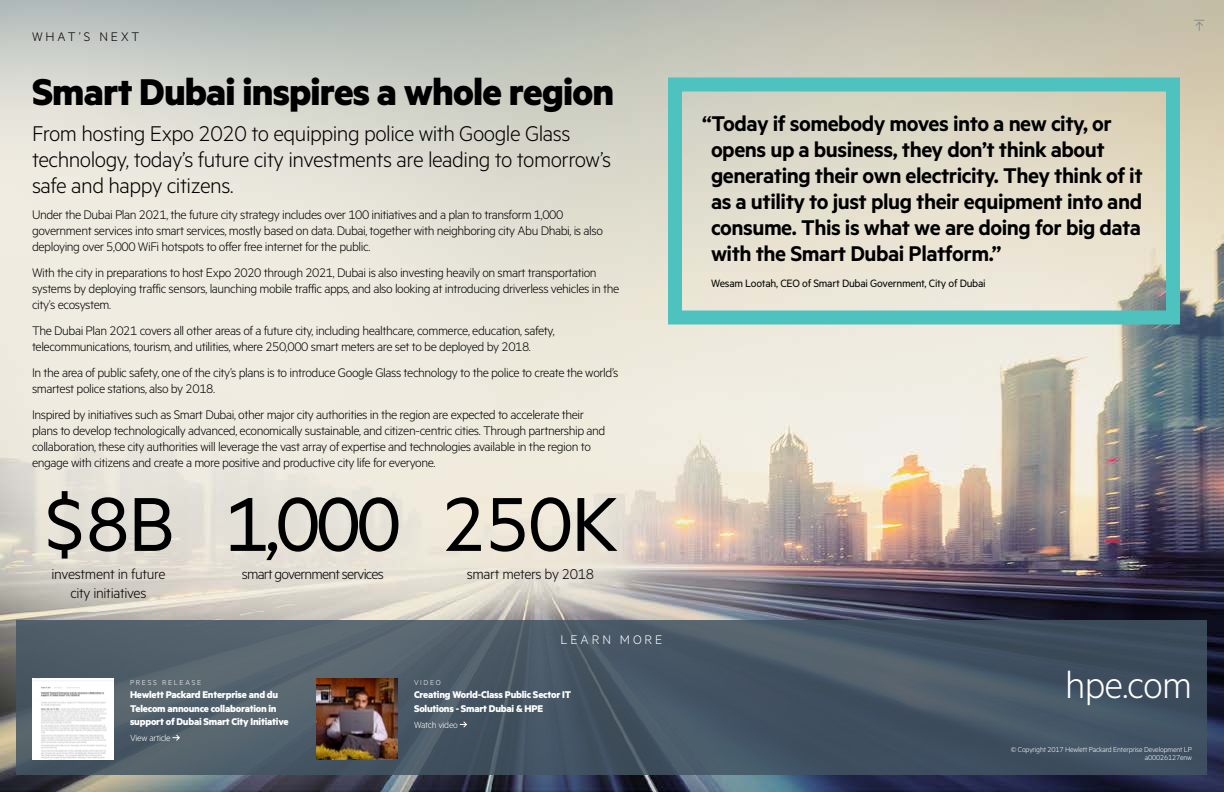
<style>
.page{position:relative;width:1224px;height:792px;background:#fff}
.page>*{position:absolute;margin:0;border:0;box-sizing:border-box;transform-origin:0 0}
.t1{font:86px "Metric HPE";letter-spacing:-.02em;color:#000}
.t2{font:700 42px "Metric HPE";letter-spacing:-.02em;color:#000}
.t3{font:300 42px "Metric HPE";letter-spacing:-.02em;color:#fff}
.t4{font:600 24px/26px "Metric HPE";letter-spacing:-.02em;color:#000}
.t5{font:300 24px/26px "Metric HPE";letter-spacing:-.02em;color:#000}
.t6{font:300 16px/19px "Metric HPE";letter-spacing:-.02em;color:#000;text-align:center}
.t7{font:300 16px "Metric HPE";letter-spacing:-.05em;color:#000}
.t8{font:300 14px/16px "Metric HPE";letter-spacing:-.03em;color:#000}
.t9{font:300 14px "Metric HPE";letter-spacing:.21em;color:#000}
.t10{font:300 14px "Metric HPE";letter-spacing:.21em;color:#fff}
.t11{font:12px "Metric HPE";letter-spacing:-.02em;color:#000}
.t12{font:700 11px/13.2px "Metric HPE";letter-spacing:-.02em;color:#fff}
.t13{font:300 10px "Metric HPE";letter-spacing:-.02em;color:#fff}
.t14{font:300 8px/8px "Metric HPE";letter-spacing:-.02em;color:#fff;text-align:right}
.t15{font:300 8px "Metric HPE";letter-spacing:.21em;color:#fff}
</style>
<div class="page">
<img style="left:0;top:0;width:1224px;height:792px">
<svg style="left:16px;top:620px;width:1192px;height:156px;background:#485765"></svg>
<div style="left:668px;top:78px;width:512px;height:246px;border:14px solid #4dc2bf"></div>
<svg style="left:172px;top:734px;width:9px;height:8px"></svg>
<svg style="left:459px;top:720px;width:9px;height:9px"></svg>
<img style="left:32px;top:678px;width:82px;height:82px">
<img style="left:316px;top:678px;width:82px;height:82px">
<svg style="left:1193px;top:19px;width:12px;height:13px"></svg>
<p class="t9" style="left:32px;top:29px;width:109px">WHAT’S NEXT</p>
<h2 class="t2" style="left:32px;top:66px;width:584px">Smart Dubai inspires a whole region</h2>
<h3 class="t5" style="left:32px;top:119px;width:581px">From hosting Expo 2020 to equipping police with Google Glass technology, today’s future city investments are leading to tomorrow’s safe and happy citizens.</h3>
<p class="t8" style="left:32px;top:206px;width:572px">Under the Dubai Plan 2021, the future city strategy includes over 100 initiatives and a plan to transform 1,000 government services into smart services, mostly based on data. Dubai, together with neighboring city Abu Dhabi, is also deploying over 5,000 WiFi hotspots to offer free internet for the public.</p>
<p class="t8" style="left:32px;top:264px;width:589px">With the city in preparations to host Expo 2020 through 2021, Dubai is also investing heavily on smart transportation systems by deploying traffic sensors, launching mobile traffic apps, and also looking at introducing driverless vehicles in the city’s ecosystem.</p>
<p class="t8" style="left:32px;top:322px;width:524px">The Dubai Plan 2021 covers all other areas of a future city, including healthcare, commerce, education, safety, telecommunications, tourism, and utilities, where 250,000 smart meters are set to be deployed by 2018.</p>
<p class="t8" style="left:32px;top:364px;width:588px">In the area of public safety, one of the city’s plans is to introduce Google Glass technology to the police to create the world’s smartest police stations, also by 2018.</p>
<p class="t8" style="left:32px;top:406px;width:575px">Inspired by initiatives such as Smart Dubai, other major city authorities in the region are expected to accelerate their plans to develop technologically advanced, economically sustainable, and citizen-centric cities. Through partnership and collaboration, these city authorities will leverage the vast array of expertise and technologies available in the region to engage with citizens and create a more positive and productive city life for everyone.</p>
<h1 class="t1" style="left:42px;top:474px;width:134px">$8B</h1>
<p class="t6" style="left:51px;top:564px;width:116px">investment in future city initiatives</p>
<h1 class="t1" style="left:225px;top:474px;width:178px">1,000</h1>
<p class="t7" style="left:242px;top:565px;width:144px">smart government services</p>
<p class="t15" style="left:130px;top:678px;width:73px">PRESS RELEASE</p>
<p class="t12" style="left:130px;top:688px;width:160px">Hewlett Packard Enterprise and du<br>Telecom announce collaboration in support of Dubai Smart City Initiative</p>
<p class="t13" style="left:130px;top:732px;width:42px">View article</p>
<h1 class="t1" style="left:442px;top:474px;width:178px">250K</h1>
<p class="t6" style="left:467px;top:564px;width:129px">smart meters by 2018</p>
<p class="t10" style="left:561px;top:632px;width:103px">LEARN MORE</p>
<p class="t14" style="left:414px;top:678px;width:28px">VIDEO</p>
<p class="t12" style="left:414px;top:688px;width:159px">Creating World-Class Public Sector IT<br>Solutions - Smart Dubai &amp; HPE</p>
<p class="t13" style="left:414px;top:719px;width:45px">Watch video</p>
<p class="t4" style="left:711px;top:110px;width:433px;text-indent:-9px">“Today if somebody moves into a new city, or opens up a business, they don’t think about generating their own electricity. They think of it as a utility to just plug their equipment into and consume. This is what we are doing for big data with the Smart Dubai Platform.”</p>
<p class="t11" style="left:711px;top:276px;width:276px">Wesam Lootah, CEO of Smart Dubai Government, City of Dubai</p>
<h2 class="t3" style="left:1065px;top:660px;width:128px">hpe.com</h2>
<p class="t14" style="left:1011px;top:745px;width:183px">© Copyright 2017 Hewlett Packard Enterprise Development LP a00026127enw</p>
</div>
